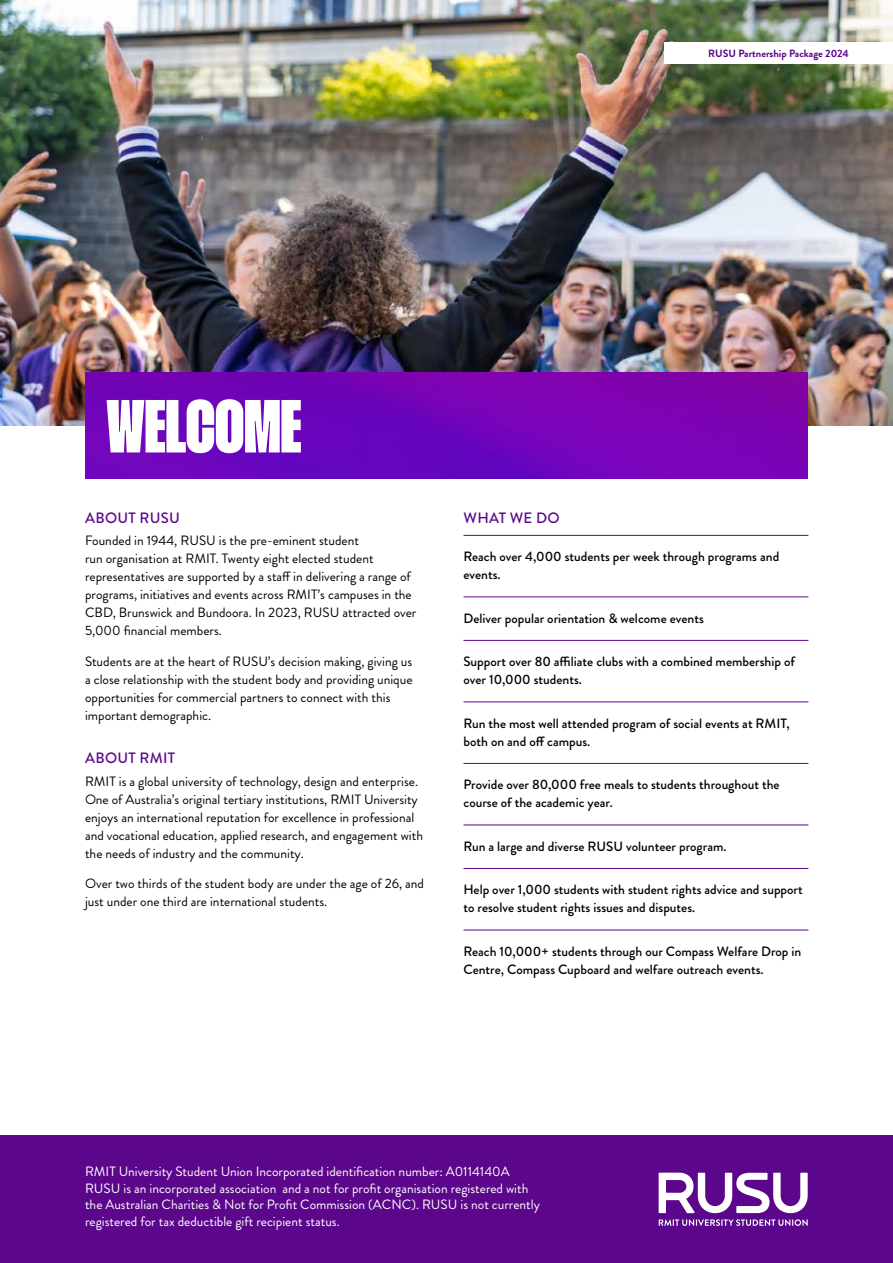
<style>
.page{position:relative;width:893px;height:1263px;background:#fff}
.page>*{position:absolute;margin:0;border:0;box-sizing:border-box;transform-origin:0 0}
.t1{font:75px "Thunder Extra Bold LC";color:#fff}
.t2{font:500 15px "Brandon Grotesque";letter-spacing:.02em;color:#5c068c}
.t3{font:13.5px/18px "Brandon Grotesque";color:#000}
.t4{font:500 13.5px/18px "Brandon Grotesque";color:#000}
.t5{font:13.5px/16.5px "Brandon Grotesque";color:#fff}
.t6{font:700 10.5px "Brandon Grotesque";color:#5c068c}
</style>
<div class="page">
<hr style="left:463px;top:535px;width:345px;height:1px;background:#5c068c">
<hr style="left:463px;top:596px;width:345px;height:1px;background:#5c068c">
<hr style="left:463px;top:640px;width:345px;height:1px;background:#5c068c">
<hr style="left:463px;top:701px;width:345px;height:1px;background:#5c068c">
<hr style="left:463px;top:763px;width:345px;height:1px;background:#5c068c">
<hr style="left:463px;top:824px;width:345px;height:1px;background:#5c068c">
<hr style="left:463px;top:868px;width:345px;height:1px;background:#5c068c">
<hr style="left:463px;top:929px;width:345px;height:1px;background:#5c068c">
<img style="left:0;top:0;width:893px;height:425px">
<div style="left:0;top:1135px;width:893px;height:128px;background:#5c068c"></div>
<svg style="left:659px;top:1219px;width:149px;height:7px"></svg>
<svg style="left:659px;top:1173px;width:149px;height:40px"></svg>
<div style="left:664px;top:43px;width:229px;height:21px;background:#fff"></div>
<svg style="left:85px;top:372px;width:723px;height:106px"></svg>
<p class="t6" style="left:708px;top:46px;width:142px">RUSU Partnership Package 2024</p>
<h1 class="t1" style="left:106px;top:385px;width:197px">WELCOME</h1>
<p class="t2" style="left:85px;top:507px;width:96px">ABOUT RUSU</p>
<p class="t3" style="left:85px;top:532px;width:333px">Founded in 1944, RUSU is the pre-eminent student<br>run organisation at RMIT. Twenty eight elected student representatives are supported by a staff in delivering a range of programs, initiatives and events across RMIT’s campuses in the CBD, Brunswick and Bundoora. In 2023, RUSU attracted over 5,000 financial members.</p>
<p class="t3" style="left:85px;top:652px;width:329px">Students are at the heart of RUSU’s decision making, giving us a close relationship with the student body and providing unique opportunities for commercial partners to connect with this important demographic.</p>
<p class="t2" style="left:85px;top:748px;width:92px">ABOUT RMIT</p>
<p class="t3" style="left:85px;top:772px;width:339px">RMIT is a global university of technology, design and enterprise.<br>One of Australia’s original tertiary institutions, RMIT University enjoys an international reputation for excellence in professional and vocational education, applied research, and engagement with the needs of industry and the community.</p>
<p class="t3" style="left:85px;top:875px;width:341px">Over two thirds of the student body are under the age of 26, and just under one third are international students.</p>
<p class="t2" style="left:464px;top:507px;width:97px">WHAT WE DO</p>
<p class="t4" style="left:463px;top:548px;width:317px">Reach over 4,000 students per week through programs and events.</p>
<p class="t4" style="left:463px;top:609px;width:242px">Deliver popular orientation &amp; welcome events</p>
<p class="t4" style="left:463px;top:653px;width:333px">Support over 80 affiliate clubs with a combined membership of over 10,000 students.</p>
<p class="t4" style="left:463px;top:714px;width:328px">Run the most well attended program of social events at RMIT, both on and off campus.</p>
<p class="t4" style="left:463px;top:776px;width:318px">Provide over 80,000 free meals to students throughout the course of the academic year.</p>
<p class="t4" style="left:463px;top:837px;width:265px">Run a large and diverse RUSU volunteer program.</p>
<p class="t4" style="left:463px;top:881px;width:341px">Help over 1,000 students with student rights advice and support to resolve student rights issues and disputes.</p>
<p class="t4" style="left:463px;top:942px;width:339px">Reach 10,000+ students through our Compass Welfare Drop in<br>Centre, Compass Cupboard and welfare outreach events.</p>
<p class="t5" style="left:85px;top:1163px;width:456px">RMIT University Student Union Incorporated identification number: A0114140A RUSU is an incorporated association and a not for profit organisation registered with the Australian Charities &amp; Not for Profit Commission (ACNC). RUSU is not currently registered for tax deductible gift recipient status.</p>
</div>
